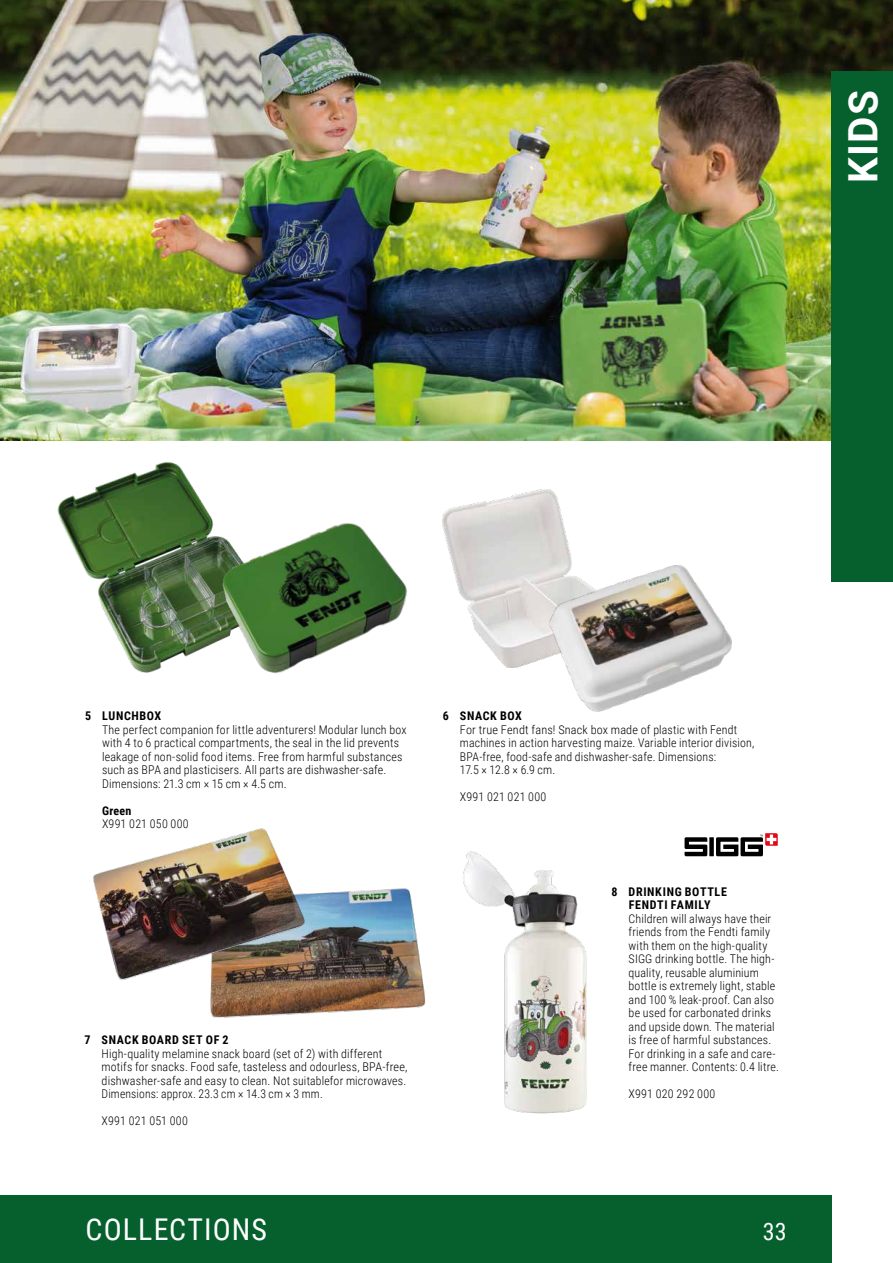
<style>
.page{position:relative;width:893px;height:1263px;background:#fff}
.page>*{position:absolute;margin:0;border:0;box-sizing:border-box;transform-origin:0 0}
.t1{font:700 40.5px "Roboto";color:#fff}
.t2{font:30px "Roboto Condensed";letter-spacing:.035em;color:#fff}
.t3{font:24px "Roboto Condensed";color:#fff}
.t4{font:300 12px/13.5px "Roboto Condensed";letter-spacing:.015em;color:#000}
.t5{font:700 12px/13.5px "Roboto Condensed";letter-spacing:.055em;color:#000;text-align:center}
</style>
<div class="page">
<img style="left:210px;top:888px;width:216px;height:130px">
<img style="left:0;top:0;width:893px;height:440px">
<img style="left:93px;top:828px;width:221px;height:160px">
<img style="left:57px;top:462px;width:150px;height:211px">
<img style="left:463px;top:851px;width:124px;height:263px">
<img style="left:443px;top:490px;width:128px;height:177px">
<img style="left:534px;top:555px;width:198px;height:157px">
<img style="left:207px;top:511px;width:200px;height:163px">
<div style="left:709px;top:837px;width:5px;height:19px;background:#000"></div>
<svg style="left:685px;top:837px;width:22px;height:19px"></svg>
<svg style="left:716px;top:833px;width:62px;height:23px"></svg>
<div style="left:0;top:1195px;width:831px;height:68px;background:#05602d"></div>
<div style="left:831px;top:71px;width:62px;height:510px;background:#05602d"></div>
<h1 class="t1" style="left:835px;top:183px;width:94px;rotate:-90deg">KIDS</h1>
<p class="t5" style="left:85px;top:709px;width:78px">5 LUNCHBOX</p>
<p class="t4" style="left:102px;top:722px;width:306px">The perfect companion for little adventurers! Modular lunch box with 4 to 6 practical compartments, the seal in the lid prevents leakage of non-solid food items. Free from harmful substances such as BPA and plasticisers. All parts are dishwasher-safe.<br>Dimensions: 21.3 cm × 15 cm × 4.5 cm.</p>
<p class="t5" style="left:102px;top:803px;width:31px">Green</p>
<p class="t4" style="left:102px;top:817px;width:88px">X991 021 050 000</p>
<p class="t5" style="left:85px;top:1033px;width:145px">7 SNACK BOARD SET OF 2</p>
<p class="t4" style="left:102px;top:1046px;width:308px">High-quality melamine snack board (set of 2) with different motifs for snacks. Food safe, tasteless and odourless, BPA-free, dishwasher-safe and easy to clean. Not suitablefor microwaves.<br>Dimensions: approx. 23.3 cm × 14.3 cm × 3 mm.</p>
<p class="t4" style="left:102px;top:1114px;width:88px">X991 021 051 000</p>
<p class="t5" style="left:443px;top:709px;width:80px">6 SNACK BOX</p>
<p class="t4" style="left:460px;top:722px;width:296px">For true Fendt fans! Snack box made of plastic with Fendt machines in action harvesting maize. Variable interior division, BPA-free, food-safe and dishwasher-safe. Dimensions:<br>17.5 × 12.8 × 6.9 cm.</p>
<p class="t4" style="left:460px;top:790px;width:88px">X991 021 021 000</p>
<p class="t5" style="left:612px;top:884px;width:117px">8 DRINKING BOTTLE<br>FENDTI FAMILY</p>
<p class="t4" style="left:629px;top:911px;width:152px">Children will always have their friends from the Fendti family with them on the high-quality<br>SIGG drinking bottle. The high&shy;quality, reusable aluminium bottle is extremely light, stable and 100 % leak-proof. Can also be used for carbonated drinks and upside down. The material is free of harmful substances.<br>For drinking in a safe and care&shy;free manner. Contents: 0.4 litre.</p>
<p class="t4" style="left:629px;top:1087px;width:88px">X991 020 292 000</p>
<h2 class="t2" style="left:86px;top:1208px;width:183px">COLLECTIONS</h2>
<h3 class="t3" style="left:763px;top:1214px;width:25px">33</h3>
</div>
